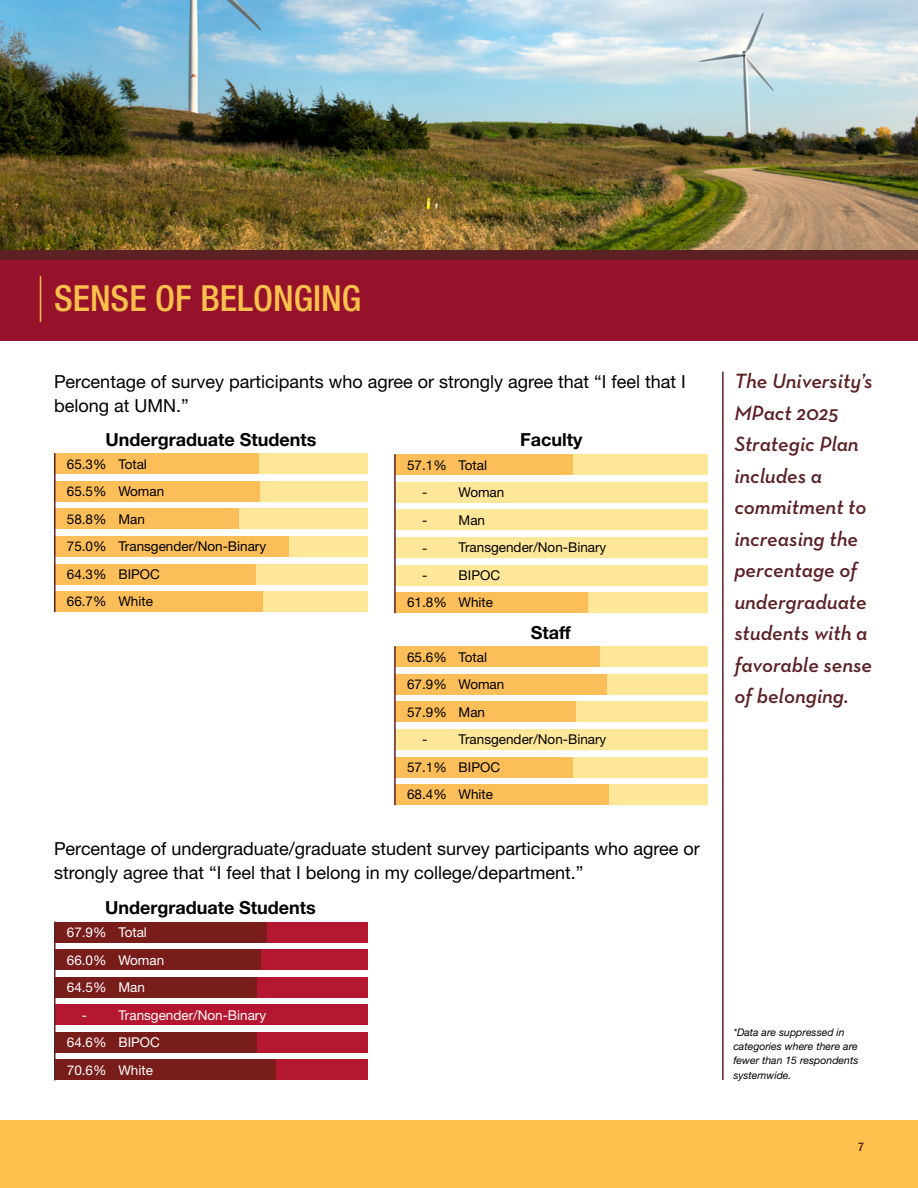
<style>
.page{position:relative;width:918px;height:1188px;background:#fff}
.page>*{position:absolute;margin:0;border:0;box-sizing:border-box;transform-origin:0 0}
.H2_Section_Header{font:500 condensed 36px "Helvetica Neue LT Std";color:#fdc04d}
.p_Callout_2_left_aligned{font:italic 600 21px/31.5px "Neutraface Text";color:#5b2125}
.p_Body_copy{font:18px/24px "Helvetica Neue LT Std";color:#000}
.H3_Graph_Titles{font:700 18px "Helvetica Neue LT Std";color:#000}
.p_body_copy_small_left_aligned{font:13.5px "Helvetica Neue LT Std";color:#000}
.p_body_copy_small_left_aligned-2{font:13.5px "Helvetica Neue LT Std";color:#fff}
.t1{font:500 condensed 12px "Helvetica Neue LT Std";color:#5b1b1d}
.p_Note_left_aligned{font:italic 10.5px/14.2px "Helvetica Neue LT Std";color:#000}
</style>
<div class="page">
<div style="left:394px;top:646px;width:313px;height:21px;background:#ffe799"></div>
<div style="left:394px;top:701px;width:313px;height:21px;background:#ffe799"></div>
<div style="left:394px;top:757px;width:313px;height:21px;background:#ffe799"></div>
<div style="left:394px;top:674px;width:313px;height:21px;background:#ffe799"></div>
<div style="left:394px;top:729px;width:313px;height:21px;background:#ffe799"></div>
<div style="left:394px;top:784px;width:313px;height:21px;background:#ffe799"></div>
<div style="left:394px;top:646px;width:206px;height:21px;background:#fcbe59"></div>
<div style="left:394px;top:674px;width:213px;height:21px;background:#fcbe59"></div>
<div style="left:394px;top:701px;width:182px;height:21px;background:#fcbe59"></div>
<div style="left:394px;top:784px;width:214px;height:21px;background:#fcbe59"></div>
<div style="left:394px;top:757px;width:179px;height:21px;background:#fcbe59"></div>
<div style="left:394px;top:454px;width:313px;height:21px;background:#ffe799"></div>
<div style="left:394px;top:509px;width:313px;height:21px;background:#ffe799"></div>
<div style="left:394px;top:565px;width:313px;height:21px;background:#ffe799"></div>
<div style="left:394px;top:482px;width:313px;height:21px;background:#ffe799"></div>
<div style="left:394px;top:537px;width:313px;height:21px;background:#ffe799"></div>
<div style="left:394px;top:592px;width:313px;height:21px;background:#ffe799"></div>
<div style="left:394px;top:592px;width:194px;height:21px;background:#fcbe59"></div>
<div style="left:394px;top:454px;width:179px;height:21px;background:#fcbe59"></div>
<div style="left:54px;top:453px;width:313px;height:21px;background:#ffe799"></div>
<div style="left:54px;top:508px;width:313px;height:21px;background:#ffe799"></div>
<div style="left:54px;top:564px;width:313px;height:21px;background:#ffe799"></div>
<div style="left:54px;top:481px;width:313px;height:21px;background:#ffe799"></div>
<div style="left:54px;top:536px;width:313px;height:21px;background:#ffe799"></div>
<div style="left:54px;top:591px;width:313px;height:21px;background:#ffe799"></div>
<div style="left:54px;top:453px;width:205px;height:21px;background:#fcbe59"></div>
<div style="left:54px;top:508px;width:184px;height:21px;background:#fcbe59"></div>
<div style="left:54px;top:481px;width:205px;height:21px;background:#fcbe59"></div>
<div style="left:54px;top:536px;width:235px;height:21px;background:#fcbe59"></div>
<div style="left:54px;top:564px;width:201px;height:21px;background:#fcbe59"></div>
<div style="left:54px;top:591px;width:209px;height:21px;background:#fcbe59"></div>
<hr style="left:54px;top:453px;width:2px;height:159px;background:#5b2125">
<hr style="left:394px;top:646px;width:2px;height:159px;background:#5b2125">
<hr style="left:394px;top:454px;width:2px;height:159px;background:#5b2125">
<div style="left:0;top:260px;width:918px;height:81px;background:#96122b"></div>
<hr style="left:40px;top:276px;width:1px;height:46px;background:#fdc04d">
<div style="left:0;top:249px;width:918px;height:11px;background:#5b2125"></div>
<div style="left:54px;top:1059px;width:313px;height:21px;background:#b51730"></div>
<div style="left:54px;top:1032px;width:313px;height:21px;background:#b51730"></div>
<div style="left:54px;top:922px;width:313px;height:21px;background:#b51730"></div>
<div style="left:54px;top:922px;width:213px;height:21px;background:#791d1b"></div>
<div style="left:54px;top:1032px;width:202px;height:21px;background:#791d1b"></div>
<div style="left:54px;top:977px;width:313px;height:21px;background:#b51730"></div>
<div style="left:54px;top:949px;width:313px;height:21px;background:#b51730"></div>
<div style="left:54px;top:1004px;width:313px;height:21px;background:#b51730"></div>
<div style="left:54px;top:949px;width:207px;height:21px;background:#791d1b"></div>
<div style="left:54px;top:977px;width:202px;height:21px;background:#791d1b"></div>
<div style="left:54px;top:1059px;width:221px;height:21px;background:#791d1b"></div>
<hr style="left:722px;top:372px;width:2px;height:708px;background:#5b2125">
<hr style="left:54px;top:922px;width:2px;height:158px;background:#5b2125">
<div style="left:0;top:1120px;width:918px;height:68px;background:#fdc04d"></div>
<img style="left:0;top:0;width:918px;height:249px">
<h2 class="H2_Section_Header" style="left:54px;top:276px;width:309px">SENSE OF BELONGING</h2>
<p class="p_Body_copy" style="left:54px;top:369px;width:633px">Percentage of survey participants who agree or strongly agree that “I feel that I belong at UMN.”</p>
<h3 class="H3_Graph_Titles" style="left:106px;top:429px;width:213px">Undergraduate Students</h3>
<p class="p_body_copy_small_left_aligned" style="left:67px;top:456px;width:41px">65.3%</p>
<p class="p_body_copy_small_left_aligned" style="left:118px;top:456px;width:30px">Total</p>
<p class="p_body_copy_small_left_aligned" style="left:67px;top:483px;width:41px">65.5%</p>
<p class="p_body_copy_small_left_aligned" style="left:118px;top:483px;width:47px">Woman</p>
<p class="p_body_copy_small_left_aligned" style="left:67px;top:511px;width:41px">58.8%</p>
<p class="p_body_copy_small_left_aligned" style="left:118px;top:511px;width:28px">Man</p>
<p class="p_body_copy_small_left_aligned" style="left:67px;top:538px;width:41px">75.0%</p>
<p class="p_body_copy_small_left_aligned" style="left:118px;top:538px;width:149px">Transgender/Non-Binary</p>
<p class="p_body_copy_small_left_aligned" style="left:67px;top:566px;width:41px">64.3%</p>
<p class="p_body_copy_small_left_aligned" style="left:118px;top:566px;width:43px">BIPOC</p>
<p class="p_body_copy_small_left_aligned" style="left:67px;top:594px;width:41px">66.7%</p>
<p class="p_body_copy_small_left_aligned" style="left:118px;top:594px;width:36px">White</p>
<h3 class="H3_Graph_Titles" style="left:520px;top:429px;width:64px">Faculty</h3>
<p class="p_body_copy_small_left_aligned" style="left:407px;top:457px;width:41px">57.1%</p>
<p class="p_body_copy_small_left_aligned" style="left:459px;top:457px;width:30px">Total</p>
<p class="p_body_copy_small_left_aligned" style="left:422px;top:484px;width:7px">-</p>
<p class="p_body_copy_small_left_aligned" style="left:459px;top:484px;width:47px">Woman</p>
<p class="p_body_copy_small_left_aligned" style="left:422px;top:512px;width:7px">-</p>
<p class="p_body_copy_small_left_aligned" style="left:459px;top:512px;width:28px">Man</p>
<p class="p_body_copy_small_left_aligned" style="left:422px;top:540px;width:7px">-</p>
<p class="p_body_copy_small_left_aligned" style="left:459px;top:540px;width:149px">Transgender/Non-Binary</p>
<p class="p_body_copy_small_left_aligned" style="left:422px;top:567px;width:7px">-</p>
<p class="p_body_copy_small_left_aligned" style="left:459px;top:567px;width:43px">BIPOC</p>
<p class="p_body_copy_small_left_aligned" style="left:407px;top:595px;width:41px">61.8%</p>
<p class="p_body_copy_small_left_aligned" style="left:459px;top:595px;width:36px">White</p>
<h3 class="H3_Graph_Titles" style="left:531px;top:621px;width:42px">Staff</h3>
<p class="p_body_copy_small_left_aligned" style="left:407px;top:649px;width:41px">65.6%</p>
<p class="p_body_copy_small_left_aligned" style="left:459px;top:649px;width:30px">Total</p>
<p class="p_body_copy_small_left_aligned" style="left:407px;top:676px;width:41px">67.9%</p>
<p class="p_body_copy_small_left_aligned" style="left:459px;top:676px;width:47px">Woman</p>
<p class="p_body_copy_small_left_aligned" style="left:407px;top:704px;width:41px">57.9%</p>
<p class="p_body_copy_small_left_aligned" style="left:459px;top:704px;width:28px">Man</p>
<p class="p_body_copy_small_left_aligned" style="left:422px;top:732px;width:7px">-</p>
<p class="p_body_copy_small_left_aligned" style="left:459px;top:732px;width:149px">Transgender/Non-Binary</p>
<p class="p_body_copy_small_left_aligned" style="left:407px;top:759px;width:41px">57.1%</p>
<p class="p_body_copy_small_left_aligned" style="left:459px;top:759px;width:43px">BIPOC</p>
<p class="p_body_copy_small_left_aligned" style="left:407px;top:787px;width:41px">68.4%</p>
<p class="p_body_copy_small_left_aligned" style="left:459px;top:787px;width:36px">White</p>
<p class="p_Body_copy" style="left:54px;top:836px;width:647px">Percentage of undergraduate/graduate student survey participants who agree or strongly agree that “I feel that I belong in my college/department.”</p>
<h3 class="H3_Graph_Titles" style="left:105px;top:897px;width:212px">Undergraduate Students</h3>
<p class="p_body_copy_small_left_aligned-2" style="left:67px;top:924px;width:41px">67.9%</p>
<p class="p_body_copy_small_left_aligned-2" style="left:118px;top:924px;width:30px">Total</p>
<p class="p_body_copy_small_left_aligned-2" style="left:67px;top:952px;width:41px">66.0%</p>
<p class="p_body_copy_small_left_aligned-2" style="left:118px;top:952px;width:47px">Woman</p>
<p class="p_body_copy_small_left_aligned-2" style="left:67px;top:979px;width:41px">64.5%</p>
<p class="p_body_copy_small_left_aligned-2" style="left:118px;top:979px;width:28px">Man</p>
<p class="p_body_copy_small_left_aligned-2" style="left:82px;top:1007px;width:7px">-</p>
<p class="p_body_copy_small_left_aligned-2" style="left:118px;top:1007px;width:149px">Transgender/Non-Binary</p>
<p class="p_body_copy_small_left_aligned-2" style="left:67px;top:1034px;width:41px">64.6%</p>
<p class="p_body_copy_small_left_aligned-2" style="left:118px;top:1034px;width:43px">BIPOC</p>
<p class="p_body_copy_small_left_aligned-2" style="left:67px;top:1062px;width:41px">70.6%</p>
<p class="p_body_copy_small_left_aligned-2" style="left:118px;top:1062px;width:36px">White</p>
<p class="p_Callout_2_left_aligned" style="left:734px;top:365px;width:140px">The University’s<br>MPact 2025<br>Strategic Plan includes a commitment to increasing the percentage of undergraduate students with a favorable sense of belonging.</p>
<p class="p_Note_left_aligned" style="left:733px;top:1025px;width:127px">*Data are suppressed in categories where there are fewer than 15 respondents systemwide.</p>
<p class="t1" style="left:858px;top:1139px;width:7px">7</p>
</div>
